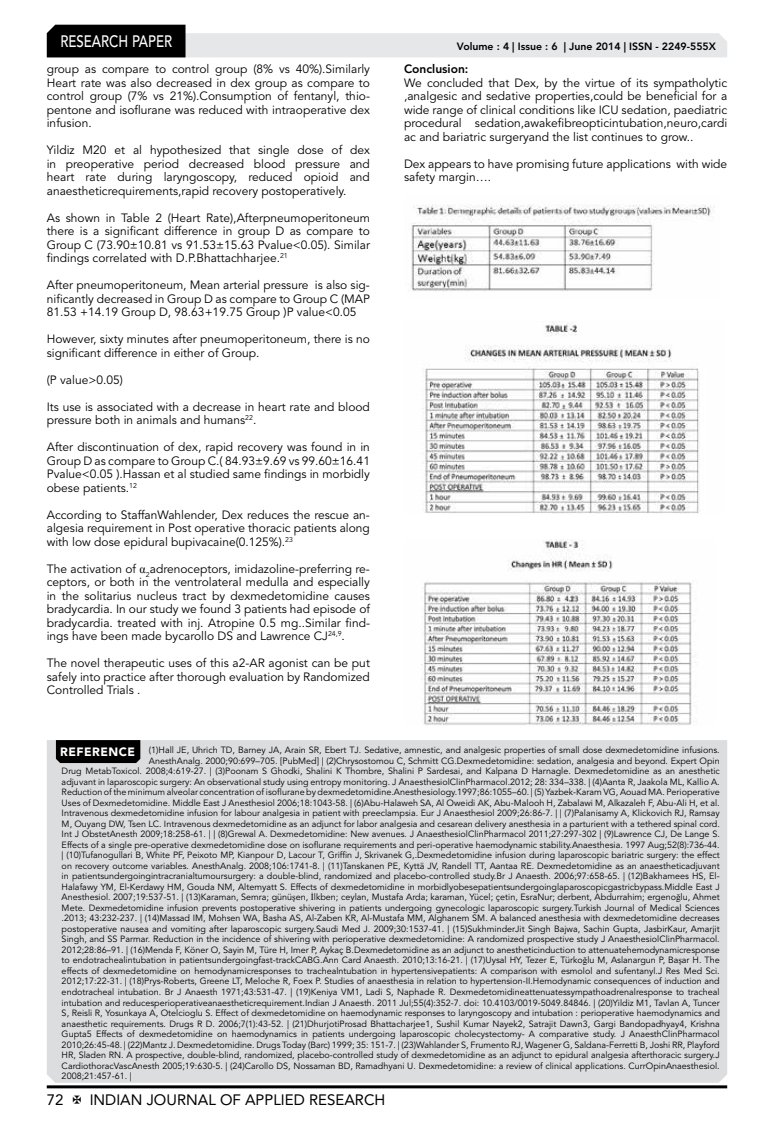
<style>
.page{position:relative;width:774px;height:1136px;background:#fff}
.page>*{position:absolute;margin:0;border:0;box-sizing:border-box;transform-origin:0 0}
.t1{font:500 16.5px "Avenir LT Std";color:#fff;scale:.8 1}
.t2{font:15px "Avenir LT Std";color:#000}
.t3{font:12px/13.5px "Avenir LT Std";color:#000;text-align:justify}
.t4{font:800 12px "Avenir LT Std";color:#000}
.t5{font:800 10.5px "Avenir LT Std";color:#000}
.t6{font:9px "Avenir LT Std";color:#000}
.s1{font-family:"Times New Roman"}
.s2{font-weight:900;font-size:12px;color:#fff}
</style>
<div class="page">
<hr style="left:47px;top:1085px;width:680px;height:3px;background:#000">
<svg style="left:47px;top:25px;width:680px;height:32px"></svg>
<div style="left:47px;top:740px;width:680px;height:342px;background:#dcddde"></div>
<div style="left:56px;top:740px;width:84px;height:23px;background:#000"></div>
<img style="left:411px;top:205px;width:300px;height:87px">
<img style="left:422px;top:321px;width:277px;height:193px">
<img style="left:421px;top:539px;width:276px;height:186px">
<h1 class="t1" style="left:60px;top:32px;width:139px">RESEARCH PAPER</h1>
<p class="t3" style="left:47px;top:62px;width:325px">group as compare to control group (8% vs 40%).Similarly Heart rate was also decreased in dex group as compare to control group (7% vs 21%).Consumption of fentanyl, thio&shy;pentone and isoflurane was reduced with intraoperative dex infusion.</p>
<h3 class="t3" style="left:47px;top:143px;width:325px">Yildiz M20 et al hypothesized that single dose of dex in preoperative period decreased blood pressure and heart rate during laryngoscopy, reduced opioid and anaestheticrequirements,rapid recovery postoperatively.</h3>
<h3 class="t3" style="left:47px;top:211px;width:325px">As shown in Table 2 (Heart Rate),Afterpneumoperitoneum there is a significant difference in group D as compare to Group C (73.90±10.81 vs 91.53±15.63 Pvalue&lt;0.05). Similar findings correlated with D.P.Bhattachharjee.<sup>21</sup></h3>
<h3 class="t3" style="left:47px;top:278px;width:325px">After pneumoperitoneum, Mean arterial pressure is also sig&shy;nificantly decreased in Group D as compare to Group C (MAP 81.53 +14.19 Group D, 98.63+19.75 Group )P value&lt;0.05</h3>
<h3 class="t3" style="left:47px;top:332px;width:325px">However, sixty minutes after pneumoperitoneum, there is no significant difference in either of Group.</h3>
<h3 class="t3" style="left:47px;top:373px;width:78px">(P value&gt;0.05)</h3>
<h3 class="t3" style="left:47px;top:400px;width:325px">Its use is associated with a decrease in heart rate and blood pressure both in animals and humans<sup>22</sup>.</h3>
<h3 class="t3" style="left:47px;top:440px;width:325px">After discontinuation of dex, rapid recovery was found in in Group D as compare to Group C.( 84.93±9.69 vs 99.60±16.41<br>Pvalue&lt;0.05 ).Hassan et al studied same findings in morbidly obese patients.<sup>12</sup></h3>
<h3 class="t3" style="left:47px;top:508px;width:325px">According to StaffanWahlender, Dex reduces the rescue an&shy;algesia requirement in Post operative thoracic patients along with low dose epidural bupivacaine(0.125%).<sup>23</sup></h3>
<p class="t3" style="left:47px;top:562px;width:325px">The activation of <span class="s1">α</span><sub>2</sub>adrenoceptors, imidazoline-preferring re&shy;ceptors, or both in the ventrolateral medulla and especially in the solitarius nucleus tract by dexmedetomidine causes bradycardia. In our study we found 3 patients had episode of bradycardia. treated with inj. Atropine 0.5 mg..Similar find&shy;ings have been made bycarollo DS and Lawrence CJ<sup>24,9</sup>.</p>
<h3 class="t3" style="left:47px;top:656px;width:325px">The novel therapeutic uses of this a2-AR agonist can be put safely into practice after thorough evaluation by Randomized Controlled Trials .</h3>
<p class="t5" style="left:457px;top:41px;width:261px">Volume : 4 | Issue : 6 | June 2014 | ISSN - 2249-555X</p>
<h3 class="t4" style="left:404px;top:62px;width:66px">Conclusion:</h3>
<p class="t3" style="left:404px;top:76px;width:325px">We concluded that Dex, by the virtue of its sympatholytic ,analgesic and sedative properties,could be beneficial for a wide range of clinical conditions like ICU sedation, paediatric procedural sedation,awakefibreopticintubation,neuro,cardi ac and bariatric surgeryand the list continues to grow..</p>
<h3 class="t3" style="left:404px;top:157px;width:325px">Dex appears to have promising future applications with wide safety margin….</h3>
<p class="t6" style="left:60px;top:745px;width:661px"><span class="s2">REFERENCE</span> (1)Hall JE, Uhrich TD, Barney JA, Arain SR, Ebert TJ. Sedative, amnestic, and analgesic properties of small dose dexmedetomidine infusions.</p>
<p class="t6" style="left:149px;top:755px;width:572px">AnesthAnalg. 2000;90:699–705. [PubMed] | (2)Chrysostomou C, Schmitt CG.Dexmedetomidine: sedation, analgesia and beyond. Expert Opin</p>
<p class="t6" style="left:62px;top:766px;width:660px">Drug MetabToxicol. 2008;4:619-27. | (3)Poonam S Ghodki, Shalini K Thombre, Shalini P Sardesai, and Kalpana D Harnagle. Dexmedetomidine as an anesthetic</p>
<p class="t6" style="left:62px;top:776px;width:659px">adjuvant in laparoscopic surgery: An observational study using entropy monitoring. J AnaesthesiolClinPharmacol.2012; 28: 334–338. | (4)Aanta R, Jaakola ML, Kallio A.</p>
<p class="t6" style="left:62px;top:787px;width:659px">Reduction of the minimum alveolar concentration of isoflurane by dexmedetomidine.Anesthesiology.1997;86:1055–60. | (5) Yazbek-Karam VG, Aouad MA. Perioperative</p>
<p class="t6" style="left:62px;top:797px;width:659px">Uses of Dexmedetomidine. Middle East J Anesthesiol 2006;18:1043-58. | (6)Abu-Halaweh SA, Al Oweidi AK, Abu-Malooh H, Zabalawi M, Alkazaleh F, Abu-Ali H, et al.</p>
<p class="t6" style="left:62px;top:808px;width:660px">Intravenous dexmedetomidine infusion for labour analgesia in patient with preeclampsia. Eur J Anaesthesiol 2009;26:86-7. | | (7)Palanisamy A, Klickovich RJ, Ramsay</p>
<p class="t6" style="left:62px;top:818px;width:660px">M, Ouyang DW, Tsen LC. Intravenous dexmedetomidine as an adjunct for labor analgesia and cesarean delivery anesthesia in a parturient with a tethered spinal cord.</p>
<p class="t6" style="left:62px;top:829px;width:660px">Int J ObstetAnesth 2009;18:258-61. | | (8)Grewal A. Dexmedetomidine: New avenues. J AnaesthesiolClinPharmacol 2011;27:297-302 | (9)Lawrence CJ, De Lange S.</p>
<p class="t6" style="left:62px;top:839px;width:660px">Effects of a single pre-operative dexmedetomidine dose on isoflurane requirements and peri-operative haemodynamic stability.Anaesthesia. 1997 Aug;52(8):736-44.</p>
<p class="t6" style="left:62px;top:850px;width:660px">| (10)Tufanogullari B, White PF, Peixoto MP, Kianpour D, Lacour T, Griffin J, Skrivanek G,.Dexmedetomidine infusion during laparoscopic bariatric surgery: the effect</p>
<p class="t6" style="left:62px;top:860px;width:660px">on recovery outcome variables. AnesthAnalg. 2008;106:1741-8. | (11)Tanskanen PE, Kyttä JV, Randell TT, Aantaa RE. Dexmedetomidine as an anaestheticadjuvant</p>
<p class="t6" style="left:62px;top:871px;width:660px">in patientsundergoingintracranialtumoursurgery: a double-blind, randomized and placebo-controlled study.Br J Anaesth. 2006;97:658-65. | (12)Bakhamees HS, El-</p>
<p class="t6" style="left:62px;top:881px;width:659px">Halafawy YM, El-Kerdawy HM, Gouda NM, Altemyatt S. Effects of dexmedetomidine in morbidlyobesepatientsundergoinglaparoscopicgastricbypass.Middle East J</p>
<p class="t6" style="left:62px;top:892px;width:659px">Anesthesiol. 2007;19:537-51. | (13)Karaman, Semra; günü<span class="s1">ş</span>en, <span class="s1">İ</span>lkben; ceylan, Mustafa Arda; karaman, Yücel; çetin, EsraNur; derbent, Abdurrahim; ergeno<span class="s1">ğ</span>lu, Ahmet</p>
<p class="t6" style="left:62px;top:902px;width:659px">Mete. Dexmedetomidine infusion prevents postoperative shivering in patients undergoing gynecologic laparoscopic surgery.Turkish Journal of Medical Sciences</p>
<p class="t6" style="left:62px;top:913px;width:659px">.2013; 43:232-237. | (14)Massad IM, Mohsen WA, Basha AS, Al-Zaben KR, Al-Mustafa MM, Alghanem SM. A balanced anesthesia with dexmedetomidine decreases</p>
<p class="t6" style="left:62px;top:923px;width:660px">postoperative nausea and vomiting after laparoscopic surgery.Saudi Med J. 2009;30:1537-41. | (15)SukhminderJit Singh Bajwa, Sachin Gupta, JasbirKaur, Amarjit</p>
<p class="t6" style="left:62px;top:934px;width:660px">Singh, and SS Parmar. Reduction in the incidence of shivering with perioperative dexmedetomidine: A randomized prospective study J AnaesthesiolClinPharmacol.</p>
<p class="t6" style="left:62px;top:944px;width:660px">2012;28:86–91. | (16)Menda F, Köner O, Sayin M, Türe H, Imer P, Aykaç B.Dexmedetomidine as an adjunct to anestheticinduction to attenuatehemodynamicresponse</p>
<p class="t6" style="left:62px;top:955px;width:659px">to endotrachealintubation in patientsundergoingfast-trackCABG.Ann Card Anaesth. 2010;13:16-21. | (17)Uysal HY, Tezer E, Türko<span class="s1">ğ</span>lu M, Aslanargun P, Ba<span class="s1">ş</span>ar H. The</p>
<p class="t6" style="left:62px;top:965px;width:659px">effects of dexmedetomidine on hemodynamicresponses to trachealntubation in hypertensivepatients: A comparison with esmolol and sufentanyl.J Res Med Sci.</p>
<p class="t6" style="left:62px;top:976px;width:659px">2012;17:22-31. | (18)Prys-Roberts, Greene LT, Meloche R, Foex P. Studies of anaesthesia in relation to hypertension-II.Hemodynamic consequences of induction and</p>
<p class="t6" style="left:62px;top:986px;width:659px">endotracheal intubation. Br J Anaesth 1971;43:531-47. | (19)Keniya VM1, Ladi S, Naphade R. Dexmedetomidineattenuatessympathoadrenalresponse to tracheal</p>
<p class="t6" style="left:62px;top:997px;width:660px">intubation and reducesperioperativeanaestheticrequirement.Indian J Anaesth. 2011 Jul;55(4):352-7. doi: 10.4103/0019-5049.84846. | (20)Yildiz M1, Tavlan A, Tuncer</p>
<p class="t6" style="left:62px;top:1007px;width:660px">S, Reisli R, Yosunkaya A, Otelcioglu S. Effect of dexmedetomidine on haemodynamic responses to laryngoscopy and intubation : perioperative haemodynamics and</p>
<p class="t6" style="left:62px;top:1018px;width:660px">anaesthetic requirements. Drugs R D. 2006;7(1):43-52. | (21)DhurjotiProsad Bhattacharjee1, Sushil Kumar Nayek2, Satrajit Dawn3, Gargi Bandopadhyay4, Krishna</p>
<p class="t6" style="left:62px;top:1028px;width:659px">Gupta5 Effects of dexmedetomidine on haemodynamics in patients undergoing laparoscopic cholecystectomy- A comparative study. J AnaesthClinPharmacol</p>
<p class="t6" style="left:62px;top:1039px;width:660px">2010;26:45-48. | (22)Mantz J. Dexmedetomidine. Drugs Today (Barc) 1999; 35: 151-7. | (23)Wahlander S, Frumento RJ, Wagener G, Saldana-Ferretti B, Joshi RR, Playford</p>
<p class="t6" style="left:62px;top:1049px;width:660px">HR, Sladen RN. A prospective, double-blind, randomized, placebo-controlled study of dexmedetomidine as an adjunct to epidural analgesia afterthoracic surgery.J</p>
<p class="t6" style="left:62px;top:1060px;width:660px">CardiothoracVascAnesth 2005;19:630-5. | (24)Carollo DS, Nossaman BD, Ramadhyani U. Dexmedetomidine: a review of clinical applications. CurrOpinAnaesthesiol.</p>
<p class="t6" style="left:62px;top:1070px;width:72px">2008;21:457-61. |</p>
<h2 class="t2" style="left:47px;top:1090px;width:18px">72</h2>
<h2 class="t2" style="left:90px;top:1090px;width:297px">INDIAN JOURNAL OF APPLIED RESEARCH</h2>
</div>
